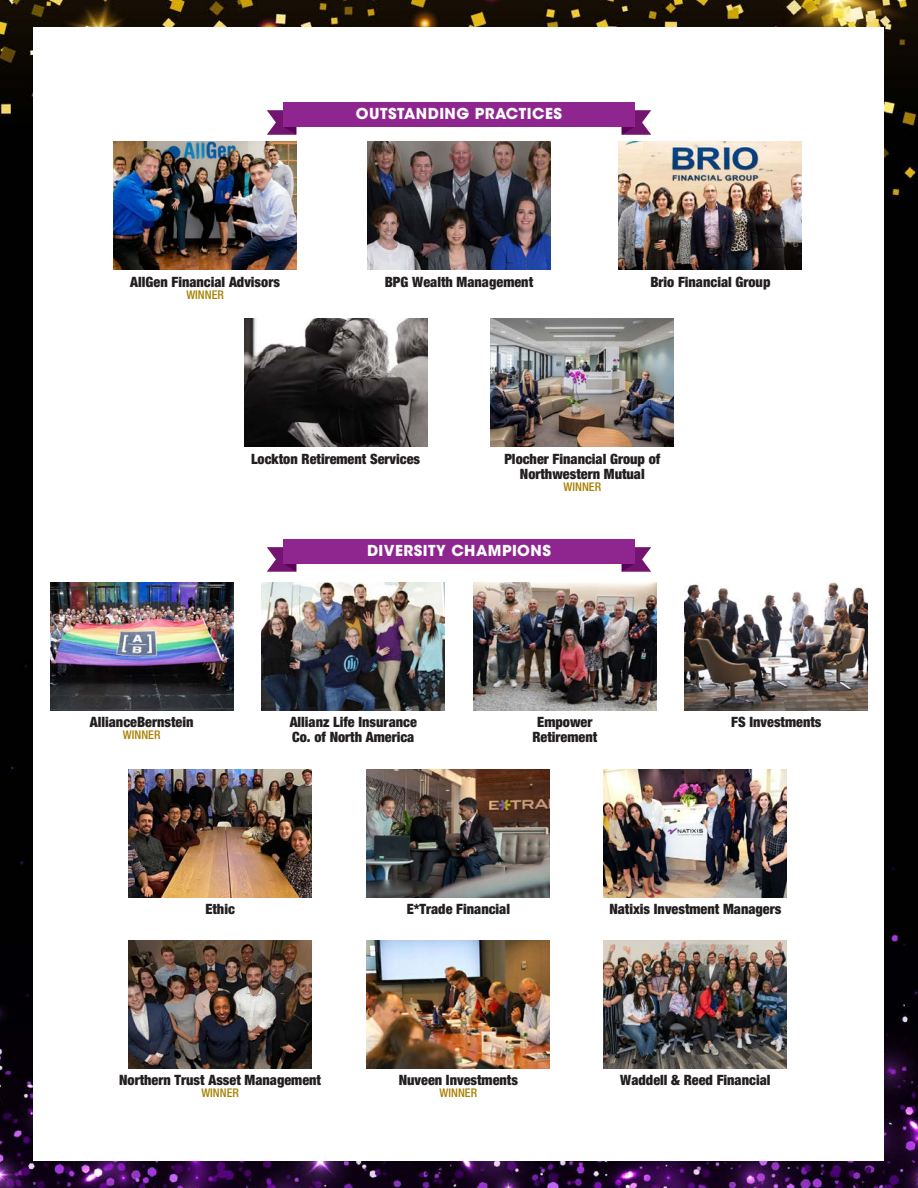
<style>
.page{position:relative;width:918px;height:1188px;background:#fff}
.page>*{position:absolute;margin:0;border:0;box-sizing:border-box;transform-origin:0 0}
.t1{font:700 15px "ITC Avant Garde Std";letter-spacing:.03em;color:#fff}
.t2{font:900 condensed 14.25px/15px "Helvetica Neue LT Std";color:#231f20;text-align:center}
.t3{font:500 condensed 12px "Helvetica Neue LT Std";color:#a88203}
</style>
<div class="page">
<img style="left:0;top:0;width:918px;height:1188px">
<div style="left:34px;top:27px;width:850px;height:1134px;background:#fff"></div>
<img style="left:114px;top:141px;width:183px;height:128px">
<img style="left:368px;top:141px;width:182px;height:128px">
<img style="left:619px;top:141px;width:183px;height:128px">
<img style="left:244px;top:318px;width:183px;height:128px">
<img style="left:491px;top:318px;width:183px;height:128px">
<img style="left:129px;top:770px;width:183px;height:128px">
<img style="left:50px;top:582px;width:183px;height:129px">
<img style="left:129px;top:941px;width:183px;height:128px">
<img style="left:685px;top:582px;width:183px;height:129px">
<img style="left:473px;top:582px;width:183px;height:129px">
<img style="left:262px;top:582px;width:183px;height:129px">
<img style="left:367px;top:770px;width:183px;height:128px">
<img style="left:367px;top:941px;width:183px;height:128px">
<img style="left:604px;top:770px;width:183px;height:128px">
<img style="left:604px;top:941px;width:183px;height:128px">
<svg style="left:267px;top:547px;width:29px;height:25px"></svg>
<svg style="left:622px;top:547px;width:29px;height:25px"></svg>
<div style="left:283px;top:539px;width:352px;height:25px;background:#8f268f"></div>
<svg style="left:267px;top:110px;width:29px;height:25px"></svg>
<svg style="left:622px;top:110px;width:29px;height:25px"></svg>
<div style="left:283px;top:102px;width:352px;height:25px;background:#8f268f"></div>
<p class="t2" style="left:130px;top:275px;width:151px">AllGen Financial Advisors</p>
<p class="t3" style="left:186px;top:288px;width:39px">WINNER</p>
<p class="t1" style="left:356px;top:104px;width:208px">OUTSTANDING PRACTICES</p>
<p class="t2" style="left:385px;top:275px;width:150px">BPG Wealth Management</p>
<p class="t2" style="left:650px;top:275px;width:122px">Brio Financial Group</p>
<p class="t2" style="left:251px;top:451px;width:171px">Lockton Retirement Services</p>
<p class="t2" style="left:504px;top:451px;width:158px">Plocher Financial Group of<br>Northwestern Mutual</p>
<p class="t3" style="left:564px;top:480px;width:39px">WINNER</p>
<p class="t2" style="left:90px;top:714px;width:105px">AllianceBernstein</p>
<p class="t3" style="left:123px;top:727px;width:39px">WINNER</p>
<p class="t1" style="left:367px;top:541px;width:185px">DIVERSITY CHAMPIONS</p>
<p class="t2" style="left:290px;top:714px;width:129px;text-align:left">Allianz Life Insurance<br>Co. of North America</p>
<p class="t2" style="left:532px;top:714px;width:66px">Empower<br>Retirement</p>
<p class="t2" style="left:731px;top:714px;width:92px">FS Investments</p>
<p class="t2" style="left:205px;top:901px;width:31px">Ethic</p>
<p class="t2" style="left:407px;top:901px;width:105px">E*Trade Financial</p>
<p class="t2" style="left:609px;top:901px;width:174px">Natixis Investment Managers</p>
<p class="t2" style="left:119px;top:1072px;width:203px">Northern Trust Asset Management</p>
<p class="t3" style="left:201px;top:1086px;width:39px">WINNER</p>
<p class="t2" style="left:399px;top:1072px;width:121px">Nuveen Investments</p>
<p class="t3" style="left:440px;top:1086px;width:39px">WINNER</p>
<p class="t2" style="left:620px;top:1072px;width:152px">Waddell &amp; Reed Financial</p>
</div>
